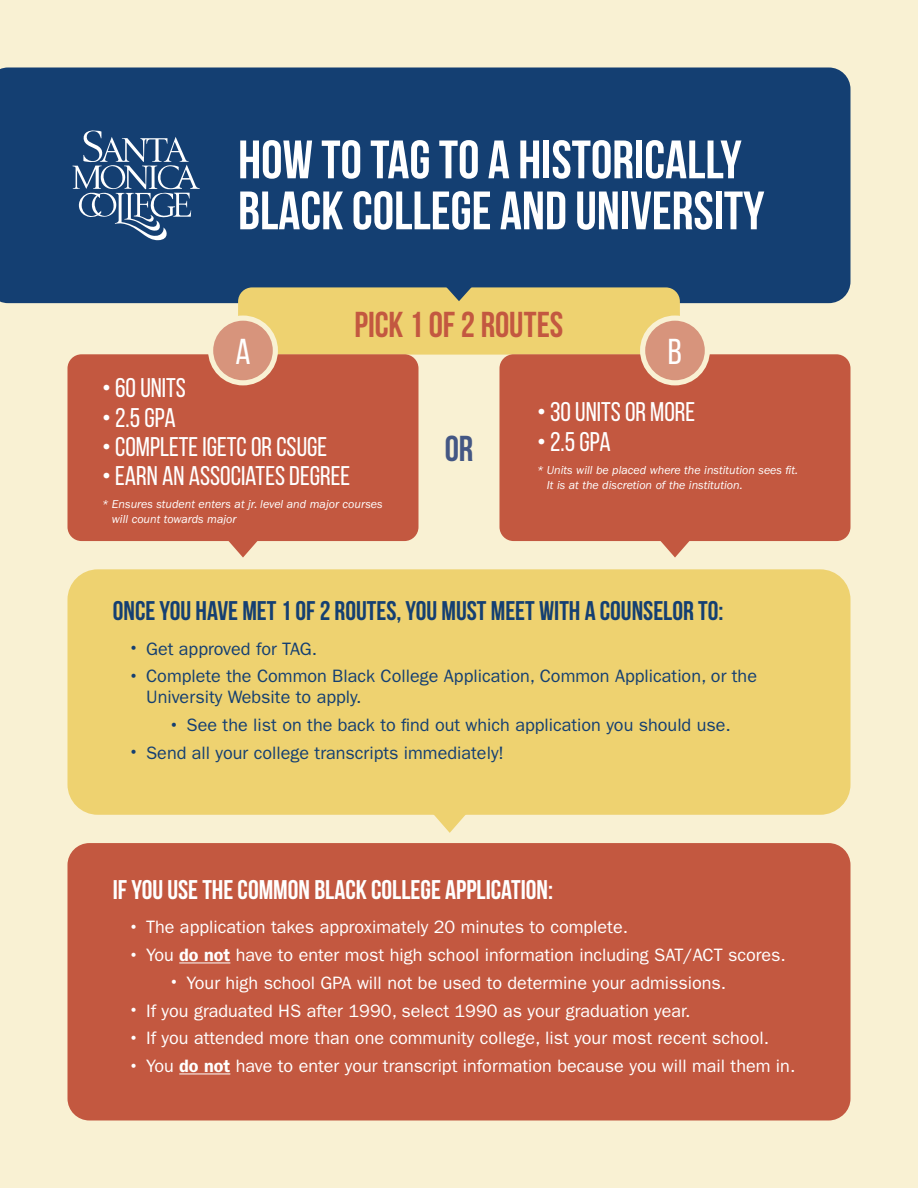
<style>
.page{position:relative;width:918px;height:1188px;background:#f9f1d3}
.page>*{position:absolute;margin:0;border:0;box-sizing:border-box;transform-origin:0 0}
.t1{font:700 54px/51px "Bebas Neue";color:#fff}
.sub{font:700 36px "Bebas Neue";letter-spacing:-.005em;color:#c35840}
.sub-2{font:700 36px "Bebas Neue";color:#445784}
.t2{font:36px "Bebas Neue";color:#fff}
.Body{font:27px "Bebas Neue";color:#fff}
.Body-2{font:700 27px "Bebas Neue";color:#143f72}
.Body-3{font:700 27px "Bebas Neue";color:#fff}
.Body-4{font:18px "ITC Franklin Gothic Std";color:#fff}
.Body-5{font:18px/21px "ITC Franklin Gothic Std";color:#143f72}
.Body-6{font:italic 12px/15px "ITC Franklin Gothic Std";color:#fff}
.s1{font-size:24px}
.s2{font-weight:600}
</style>
<div class="page">
<div style="left:0;top:68px;width:850px;height:235px;background:#143f72"></div>
<div style="left:238px;top:287px;width:442px;height:68px;background:#eed270;border-radius:14px"></div>
<svg style="left:434px;top:274px;width:50px;height:27px"></svg>
<div style="left:68px;top:354px;width:350px;height:187px;background:#c35840;border-radius:14px"></div>
<div style="left:499px;top:354px;width:351px;height:187px;background:#c35840;border-radius:14px"></div>
<div style="left:68px;top:569px;width:782px;height:246px;background:#eed270;border-radius:30px"></div>
<div style="left:68px;top:843px;width:783px;height:278px;background:#c35840;border-radius:22px"></div>
<hr style="left:179px;top:963px;width:51px;height:1px;background:#fff">
<hr style="left:179px;top:1074px;width:51px;height:1px;background:#fff">
<div style="left:208px;top:316px;width:70px;height:69px;background:#f9f1d3;border-radius:50%"></div>
<div style="left:640px;top:316px;width:70px;height:69px;background:#f9f1d3;border-radius:50%"></div>
<div style="left:213px;top:321px;width:60px;height:59px;background:#d7947c;border-radius:50%"></div>
<div style="left:645px;top:321px;width:60px;height:59px;background:#d7947c;border-radius:50%"></div>
<svg style="left:228px;top:541px;width:30px;height:17px"></svg>
<svg style="left:660px;top:541px;width:30px;height:17px"></svg>
<svg style="left:420px;top:814px;width:60px;height:19px"></svg>
<svg style="left:72px;top:129px;width:128px;height:112px;background:#3d608a"></svg>
<p class="t1" style="left:238px;top:134px;width:528px">HOW TO TAG TO A HISTORICALLY<br>BLACK COLLEGE AND UNIVERSITY</p>
<p class="sub" style="left:355px;top:305px;width:210px">PICK 1 OF 2 ROUTES</p>
<p class="t2" style="left:235px;top:332px;width:17px">A</p>
<p class="t2" style="left:668px;top:332px;width:16px">B</p>
<p class="Body" style="left:102px;top:373px;width:85px">• 60 UNITS</p>
<p class="Body" style="left:102px;top:403px;width:75px">• 2.5 GPA</p>
<p class="Body" style="left:102px;top:432px;width:227px">• COMPLETE IGETC OR CSUGE</p>
<p class="Body" style="left:102px;top:461px;width:250px">• EARN AN ASSOCIATES DEGREE</p>
<p class="Body-6" style="left:112px;top:497px;width:272px;text-indent:-10px">* Ensures student enters at jr. level and major courses will count towards major</p>
<p class="sub-2" style="left:445px;top:428px;width:30px">OR</p>
<p class="Body" style="left:537px;top:397px;width:160px">• 30 UNITS OR MORE</p>
<p class="Body" style="left:537px;top:427px;width:75px">• 2.5 GPA</p>
<p class="Body-6" style="left:547px;top:462px;width:253px;text-indent:-10px">* Units will be placed where the institution sees fit.<br>It is at the discretion of the institution.</p>
<p class="Body-2" style="left:113px;top:596px;width:612px">ONCE YOU HAVE MET 1 OF 2 ROUTES, YOU MUST MEET WITH A COUNSELOR TO:</p>
<p class="Body-5" style="left:126px;top:638px;width:192px"><span class="s1">•</span> Get approved for TAG.</p>
<p class="Body-5" style="left:146px;top:666px;width:612px;text-indent:-20px"><span class="s1">•</span> Complete the Common Black College Application, Common Application, or the<br>University Website to apply.</p>
<p class="Body-5" style="left:167px;top:715px;width:566px"><span class="s1">•</span> See the list on the back to find out which application you should use.</p>
<p class="Body-5" style="left:126px;top:742px;width:379px"><span class="s1">•</span> Send all your college transcripts immediately!</p>
<p class="Body-3" style="left:113px;top:875px;width:442px">IF YOU USE THE COMMON BLACK COLLEGE APPLICATION:</p>
<p class="Body-4" style="left:126px;top:917px;width:503px"><span class="s1">•</span> The application takes approximately 20 minutes to complete.</p>
<p class="Body-4" style="left:126px;top:945px;width:661px"><span class="s1">•</span> You <span class="s2">do not</span> have to enter most high school information including SAT/ACT scores.</p>
<p class="Body-4" style="left:167px;top:972px;width:561px"><span class="s1">•</span> Your high school GPA will not be used to determine your admissions.</p>
<p class="Body-4" style="left:126px;top:1000px;width:566px"><span class="s1">•</span> If you graduated HS after 1990, select 1990 as your graduation year.</p>
<p class="Body-4" style="left:126px;top:1028px;width:644px"><span class="s1">•</span> If you attended more than one community college, list your most recent school.</p>
<p class="Body-4" style="left:126px;top:1056px;width:671px"><span class="s1">•</span> You <span class="s2">do not</span> have to enter your transcript information because you will mail them in.</p>
</div>
